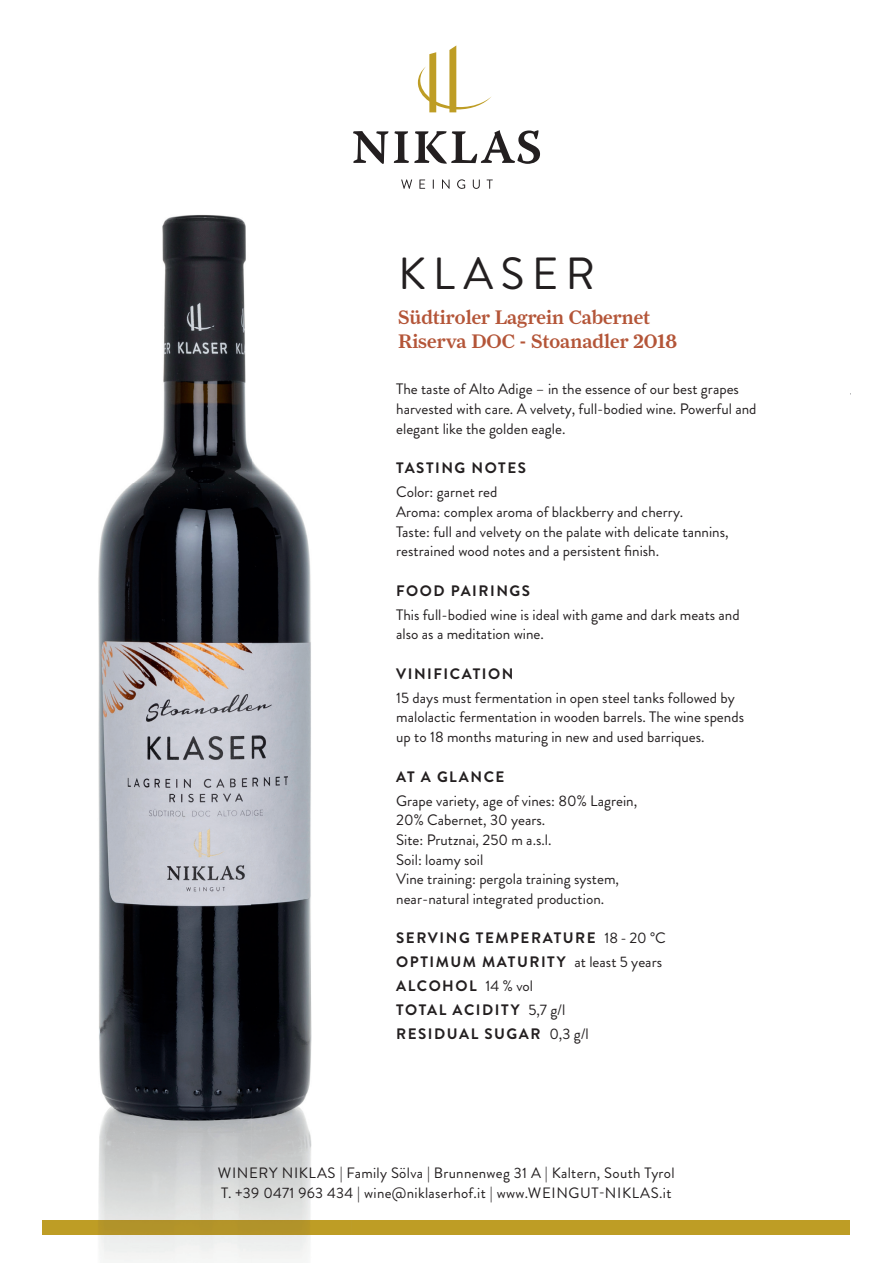
<style>
.page{position:relative;width:893px;height:1263px;background:#fff}
.page>*{position:absolute;margin:0;border:0;box-sizing:border-box;transform-origin:0 0}
.t1{font:45px "Brandon Grotesque";letter-spacing:.16em;color:#231f20}
.t2{font:500 19.65px/23.7px "Farnham Display";color:#b45538}
.t3{font:15.15px/19.6px "Brandon Grotesque";color:#231f20}
.t4{font:700 15.15px/24px "Brandon Grotesque";letter-spacing:.1em;color:#231f20}
.t5{font:15px/19.5px "Brandon Grotesque";letter-spacing:.02em;color:#231f20}
.s1{font-weight:400}
</style>
<div class="page">
<svg style="left:353px;top:130px;width:187px;height:34px"></svg>
<svg style="left:418px;top:45px;width:73px;height:67px"></svg>
<svg style="left:401px;top:179px;width:92px;height:10px"></svg>
<div style="left:43px;top:1220px;width:807px;height:15px;background:#be9d25"></div>
<img style="left:98px;top:215px;width:214px;height:1048px">
<div style="left:98px;top:1220px;width:214px;height:15px;background:#b29329"></div>
<h1 class="t1" style="left:398px;top:242px;width:199px">KLASER</h1>
<p class="t2" style="left:398px;top:305px;width:281px">Südtiroler Lagrein Cabernet<br>Riserva DOC - Stoanadler 2018</p>
<p class="t3" style="left:396px;top:380px;width:362px">The taste of Alto Adige – in the essence of our best grapes harvested with care. A velvety, full-bodied wine. Powerful and elegant like the golden eagle.</p>
<p class="t4" style="left:396px;top:456px;width:131px">TASTING NOTES</p>
<p class="t3" style="left:396px;top:482px;width:334px">Color: garnet red<br>Aroma: complex aroma of blackberry and cherry.<br>Taste: full and velvety on the palate with delicate tannins, restrained wood notes and a persistent finish.</p>
<p class="t4" style="left:396px;top:579px;width:135px">FOOD PAIRINGS</p>
<p class="t3" style="left:396px;top:605px;width:345px">This full-bodied wine is ideal with game and dark meats and also as a meditation wine.</p>
<p class="t4" style="left:396px;top:662px;width:119px">VINIFICATION</p>
<p class="t3" style="left:396px;top:688px;width:349px">15 days must fermentation in open steel tanks followed by malolactic fermentation in wooden barrels. The wine spends up to 18 months maturing in new and used barriques.</p>
<p class="t4" style="left:396px;top:764px;width:110px">AT A GLANCE</p>
<p class="t3" style="left:396px;top:791px;width:242px">Grape variety, age of vines: 80% Lagrein,<br>20% Cabernet, 30 years.<br>Site: Prutznai, 250 m a.s.l.<br>Soil: loamy soil<br>Vine training: pergola training system, near-natural integrated production.</p>
<p class="t4" style="left:396px;top:926px;width:271px">SERVING TEMPERATURE <span class="s1">18 - 20 °C<br></span>OPTIMUM MATURITY <span class="s1">at least 5 years<br></span>ALCOHOL <span class="s1">14 % vol<br></span>TOTAL ACIDITY <span class="s1">5,7 g/l<br></span>RESIDUAL SUGAR <span class="s1">0,3 g/l</span></p>
<p class="t5" style="left:218px;top:1164px;width:458px">WINERY NIKLAS | Family Sölva | Brunnenweg 31 A | Kaltern, South Tyrol<br>T. +39 0471 963 434 | wine@niklaserhof.it | www.WEINGUT-NIKLAS.it</p>
</div>
